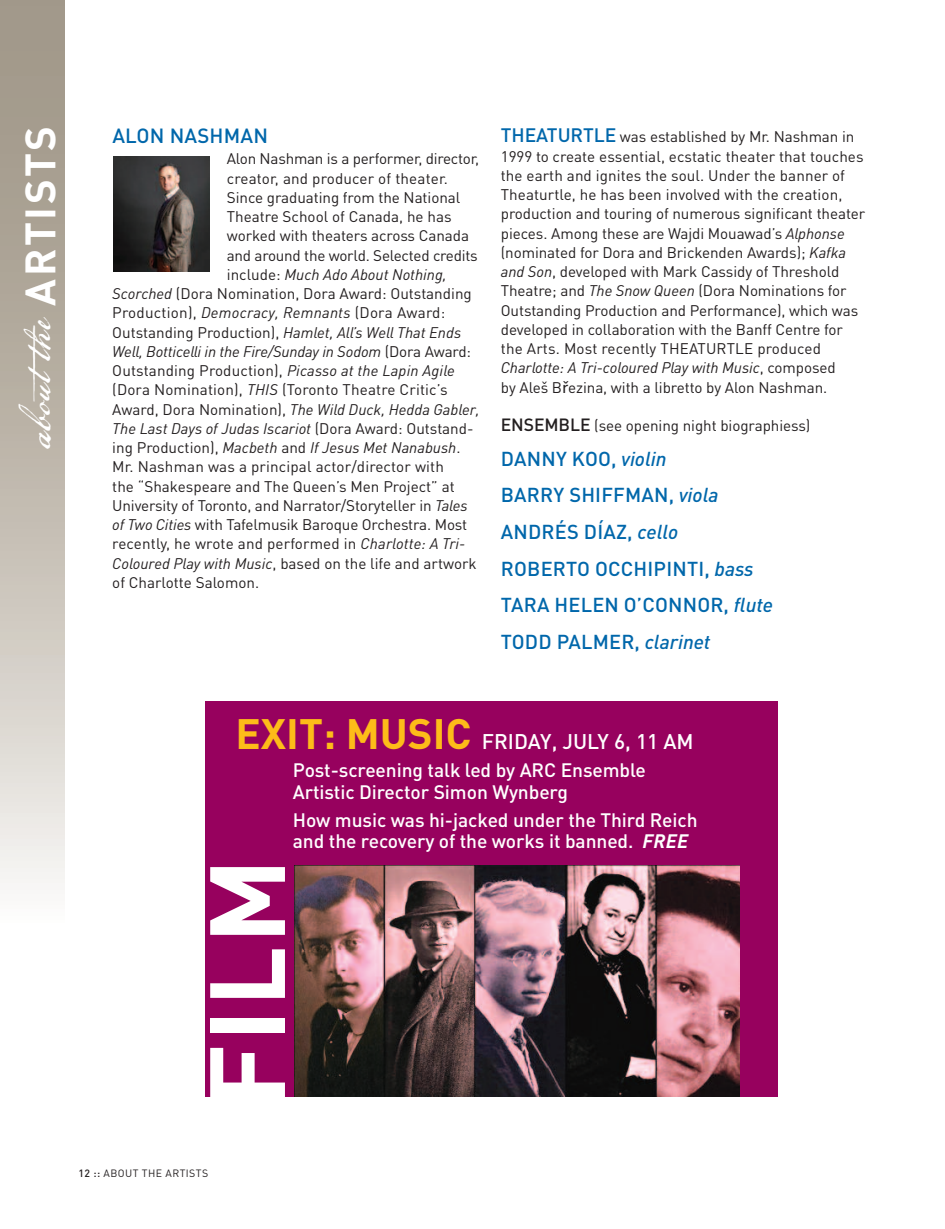
<style>
.page{position:relative;width:945px;height:1229px;background:#fff}
.page>*{position:absolute;margin:0;border:0;box-sizing:border-box;transform-origin:0 0}
.t1{font:700 105px "DINOT";color:#fff}
.t2{font:42px "P22 Declaration Script";color:#fff}
.t3{font:500 21px "DINOT";color:#fff}
.t4{font:500 20.3px "DINOT";letter-spacing:.01em;color:#0067ab}
.t5{font:500 19.95px/36.6px "DINOT";letter-spacing:.01em;color:#0067ab}
.t6{font:500 19.25px/21.3px "DINOT";letter-spacing:-.005em;color:#fff}
.t7{font:15.22px/19.2px "DINOT";letter-spacing:-.005em;color:#231f20}
.t8{font:italic 15.22px "DINOT";color:#231f20}
.t9{font:15.22px "DINOT";letter-spacing:.015em;color:#231f20}
.t10{font:10.5px "DINOT";letter-spacing:.04em;color:#231f20}
.s1{font-family:"DINOT";font-weight:700}
.s2{font-style:normal}
.s3{font-style:italic}
.s4{font-weight:500;font-size:19.25px;color:#0067ab}
.s5{font-family:"Lucida Grande"}
.s6{font-weight:500;font-size:17.5px}
.s7{font-weight:700;font-size:42px;color:#fdbc19}
.s8{font-weight:700;font-style:italic}
.s9{font-weight:500}
</style>
<div class="page">
<svg style="left:0;top:0;width:65px;height:883px;background:#c1baaf"></svg>
<img style="left:114px;top:156px;width:96px;height:115px">
<div style="left:205px;top:701px;width:573px;height:395px;background:#97015e"></div>
<img style="left:295px;top:865px;width:444px;height:231px">
<h2 class="t2" style="left:17px;top:448px;width:323px;rotate:-90deg">aboutthe <span class="s1">ARTISTS</span></h2>
<h3 class="t4" style="left:112px;top:129px;width:157px">ALON NASHMAN</h3>
<p class="t7" style="left:227px;top:151px;width:254px">Alon Nashman is a performer, director,</p>
<p class="t7" style="left:227px;top:170px;width:222px">creator, and producer of theater.</p>
<p class="t7" style="left:227px;top:189px;width:235px">Since graduating from the National</p>
<p class="t7" style="left:227px;top:209px;width:226px">Theatre School of Canada, he has</p>
<p class="t7" style="left:227px;top:228px;width:244px">worked with theaters across Canada</p>
<p class="t7" style="left:227px;top:247px;width:252px">and around the world. Selected credits</p>
<p class="t8" style="left:227px;top:269px;width:221px"><span class="s2">include:</span> Much Ado About Nothing,</p>
<p class="t7" style="left:112px;top:286px;width:361px"><span class="s3">Scorched</span> (Dora Nomination, Dora Award: Outstanding</p>
<p class="t9" style="left:112px;top:307px;width:334px">Production), <span class="s3">Democracy, Remnants</span> (Dora Award:</p>
<p class="t8" style="left:112px;top:327px;width:350px"><span class="s2">Outstanding Production),</span> Hamlet, All’s Well That Ends</p>
<p class="t8" style="left:112px;top:346px;width:360px">Well, Botticelli in the Fire/Sunday in Sodom <span class="s2">(Dora Award:</span></p>
<p class="t7" style="left:112px;top:363px;width:344px">Outstanding Production), <span class="s3">Picasso at the Lapin Agile</span></p>
<p class="t7" style="left:112px;top:382px;width:337px">(Dora Nomination), <span class="s3">THIS</span> (Toronto Theatre Critic’s</p>
<p class="t8" style="left:112px;top:404px;width:369px"><span class="s2">Award, Dora Nomination),</span> The Wild Duck, Hedda Gabler,</p>
<p class="t8" style="left:112px;top:423px;width:363px">The Last Days of Judas Iscariot <span class="s2">(Dora Award: Outstand-</span></p>
<p class="t8" style="left:112px;top:442px;width:350px"><span class="s2">ing Production),</span> Macbeth <span class="s2">and</span> If Jesus Met Nanabush<span class="s2">.</span></p>
<p class="t7" style="left:112px;top:459px;width:333px">Mr. Nashman was a principal actor/director with</p>
<p class="t7" style="left:112px;top:478px;width:344px">the “Shakespeare and The Queen’s Men Project” at</p>
<p class="t7" style="left:112px;top:497px;width:357px">University of Toronto, and Narrator/Storyteller in <span class="s3">Tales</span></p>
<p class="t7" style="left:112px;top:517px;width:356px"><span class="s3">of Two Cities</span> with Tafelmusik Baroque Orchestra. Most</p>
<p class="t7" style="left:112px;top:536px;width:355px">recently, he wrote and performed in <span class="s3">Charlotte: A Tri-</span></p>
<p class="t7" style="left:112px;top:555px;width:366px"><span class="s3">Coloured Play with Music</span>, based on the life and artwork</p>
<p class="t7" style="left:112px;top:574px;width:148px">of Charlotte Salomon.</p>
<p class="t7" style="left:501px;top:129px;width:366px"><span class="s4">THEATURTLE</span> was established by Mr. Nashman in 1999 to create essential, ecstatic theater that touches the earth and ignites the soul. Under the banner of Theaturtle, he has been involved with the creation, production and touring of numerous significant theater pieces. Among these are Wajdi Mouawad’s <span class="s3">Alphonse </span>(nominated for Dora and Brickenden Awards); <span class="s3">Kafka and Son</span>, developed with Mark Cassidy of Threshold Theatre; and <span class="s3">The Snow Queen</span> (Dora Nominations for Outstanding Production and Performance), which was developed in collaboration with the Banff Centre for the Arts. Most recently THEATURTLE produced <span class="s3">Charlotte: A Tri-coloured Play with Music</span>, composed<br>by Aleš B<span class="s5">ř</span>ezina, with a libretto by Alon Nashman.</p>
<p class="t7" style="left:501px;top:418px;width:311px"><span class="s6">ENSEMBLE</span> (see opening night biographiess)</p>
<h3 class="t5" style="left:501px;top:442px;width:274px">DANNY KOO, <span class="s3">violin<br></span>BARRY SHIFFMAN, <span class="s3">viola<br></span>ANDRÉS DÍAZ, <span class="s3">cello<br></span>ROBERTO OCCHIPINTI, <span class="s3">bass<br></span>TARA HELEN O’CONNOR, <span class="s3">flute<br></span>TODD PALMER, <span class="s3">clarinet</span></h3>
<h3 class="t3" style="left:236px;top:734px;width:460px"><span class="s7">EXIT: MUSIC</span> FRIDAY, JULY 6, 11 AM</h3>
<p class="t6" style="left:293px;top:761px;width:355px">Post-screening talk led by ARC Ensemble<br>Artistic Director Simon Wynberg</p>
<p class="t6" style="left:293px;top:811px;width:406px">How music was hi-jacked under the Third Reich and the recovery of the works it banned. <span class="s8">FREE</span></p>
<h1 class="t1" style="left:210px;top:1105px;width:249px;rotate:-90deg">FILM</h1>
<p class="t10" style="left:78px;top:1169px;width:131px"><span class="s9">12 ::</span> ABOUT THE ARTISTS</p>
</div>
